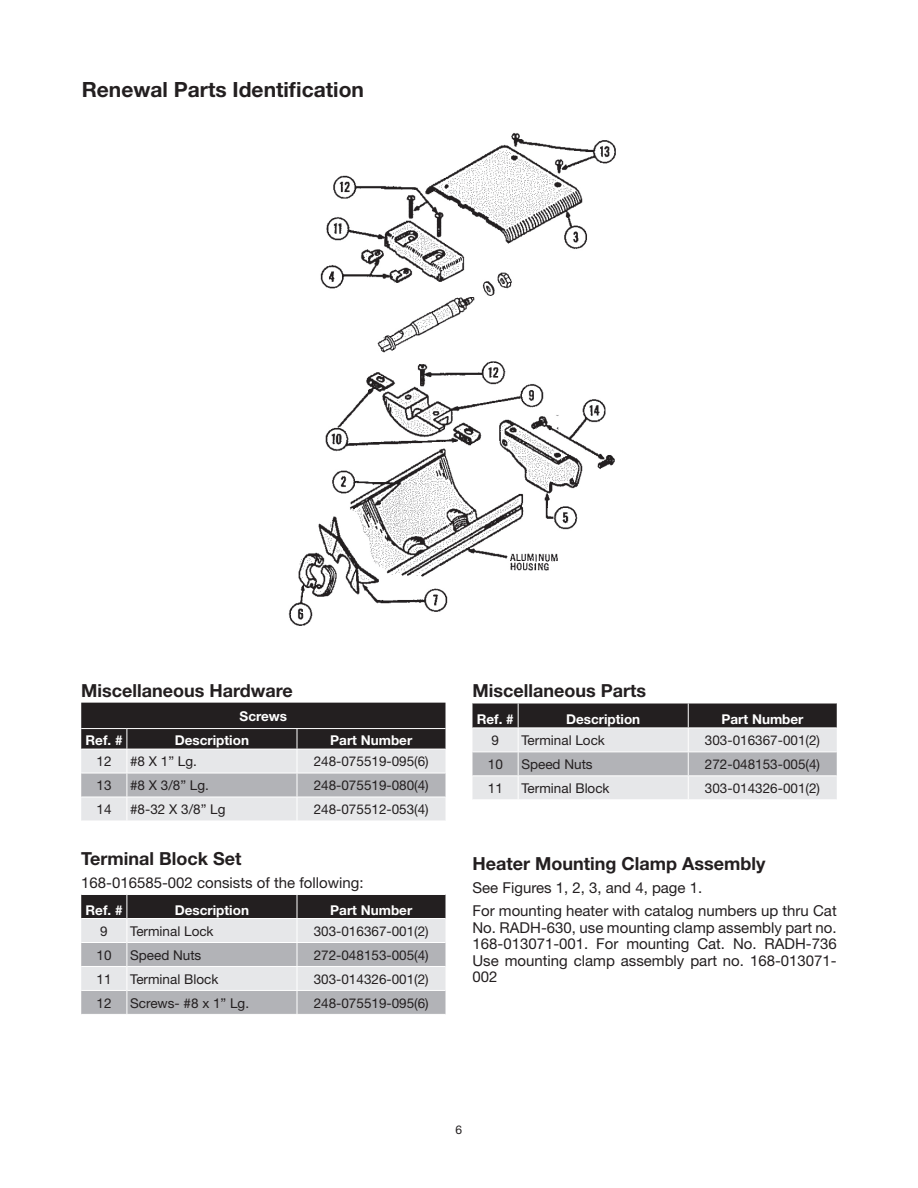
<style>
.page{position:relative;width:918px;height:1188px;background:#fff}
.page>*{position:absolute;margin:0;border:0;box-sizing:border-box;transform-origin:0 0}
.t1{font:700 21px "Helvetica Neue";color:#231f20}
.t2{font:700 18px "Helvetica Neue";color:#231f20}
.t3{font:15px/16.5px "Helvetica Neue";color:#231f20}
.t4{font:13.5px "Helvetica Neue";color:#231f20}
.t5{font:700 13.5px "Helvetica Neue";color:#fff}
.t6{font:12px "Helvetica Neue";color:#231f20}
</style>
<div class="page">
<svg style="left:81px;top:703px;width:365px;height:118px;background:#949395"></svg>
<svg style="left:81px;top:894px;width:365px;height:120px;background:#afafb1"></svg>
<img style="left:288px;top:133px;width:328px;height:493px">
<svg style="left:472px;top:703px;width:365px;height:96px;background:#aaaaac"></svg>
<h1 class="t1" style="left:82px;top:77px;width:284px">Renewal Parts Identification</h1>
<h2 class="t2" style="left:81px;top:679px;width:213px">Miscellaneous Hardware</h2>
<p class="t5" style="left:240px;top:708px;width:49px">Screws</p>
<p class="t5" style="left:86px;top:732px;width:39px">Ref. #</p>
<p class="t5" style="left:175px;top:732px;width:76px">Description</p>
<p class="t5" style="left:330px;top:732px;width:83px">Part Number</p>
<p class="t4" style="left:97px;top:754px;width:17px">12</p>
<p class="t4" style="left:130px;top:754px;width:68px">#8 X 1” Lg.</p>
<p class="t4" style="left:314px;top:754px;width:117px">248-075519-095(6)</p>
<p class="t4" style="left:97px;top:777px;width:17px">13</p>
<p class="t4" style="left:130px;top:777px;width:80px">#8 X 3/8” Lg.</p>
<p class="t4" style="left:314px;top:777px;width:117px">248-075519-080(4)</p>
<p class="t4" style="left:97px;top:801px;width:17px">14</p>
<p class="t4" style="left:130px;top:801px;width:97px">#8-32 X 3/8” Lg</p>
<p class="t4" style="left:314px;top:801px;width:117px">248-075512-053(4)</p>
<h2 class="t2" style="left:81px;top:847px;width:162px">Terminal Block Set</h2>
<p class="t3" style="left:81px;top:874px;width:284px">168-016585-002 consists of the following:</p>
<p class="t5" style="left:86px;top:902px;width:39px">Ref. #</p>
<p class="t5" style="left:175px;top:902px;width:76px">Description</p>
<p class="t5" style="left:330px;top:902px;width:83px">Part Number</p>
<p class="t4" style="left:100px;top:923px;width:9px">9</p>
<p class="t4" style="left:130px;top:923px;width:85px">Terminal Lock</p>
<p class="t4" style="left:314px;top:923px;width:117px">303-016367-001(2)</p>
<p class="t4" style="left:97px;top:947px;width:17px">10</p>
<p class="t4" style="left:130px;top:947px;width:73px">Speed Nuts</p>
<p class="t4" style="left:314px;top:947px;width:117px">272-048153-005(4)</p>
<p class="t4" style="left:97px;top:971px;width:17px">11</p>
<p class="t4" style="left:130px;top:971px;width:90px">Terminal Block</p>
<p class="t4" style="left:314px;top:971px;width:117px">303-014326-001(2)</p>
<p class="t4" style="left:97px;top:995px;width:17px">12</p>
<p class="t4" style="left:130px;top:995px;width:121px">Screws- #8 x 1” Lg.</p>
<p class="t4" style="left:314px;top:995px;width:117px">248-075519-095(6)</p>
<h2 class="t2" style="left:472px;top:679px;width:175px">Miscellaneous Parts</h2>
<p class="t5" style="left:477px;top:711px;width:39px">Ref. #</p>
<p class="t5" style="left:566px;top:711px;width:76px">Description</p>
<p class="t5" style="left:722px;top:711px;width:83px">Part Number</p>
<p class="t4" style="left:492px;top:732px;width:9px">9</p>
<p class="t4" style="left:521px;top:732px;width:85px">Terminal Lock</p>
<p class="t4" style="left:705px;top:732px;width:117px">303-016367-001(2)</p>
<p class="t4" style="left:488px;top:756px;width:17px">10</p>
<p class="t4" style="left:521px;top:756px;width:73px">Speed Nuts</p>
<p class="t4" style="left:705px;top:756px;width:117px">272-048153-005(4)</p>
<p class="t4" style="left:488px;top:780px;width:17px">11</p>
<p class="t4" style="left:521px;top:780px;width:90px">Terminal Block</p>
<p class="t4" style="left:705px;top:780px;width:117px">303-014326-001(2)</p>
<h2 class="t2" style="left:472px;top:852px;width:294px">Heater Mounting Clamp Assembly</h2>
<p class="t3" style="left:472px;top:876px;width:366px;line-height:23.2px">See Figures 1, 2, 3, and 4, page 1.<br>For mounting heater with catalog numbers up thru Cat</p>
<p class="t3" style="left:472px;top:919px;width:366px;text-align:justify">No. RADH-630, use mounting clamp assembly part no.<br>168-013071-001. For mounting Cat. No. RADH-736<br>Use mounting clamp assembly part no. 168-013071- 002</p>
<p class="t6" style="left:456px;top:1122px;width:8px">6</p>
</div>
